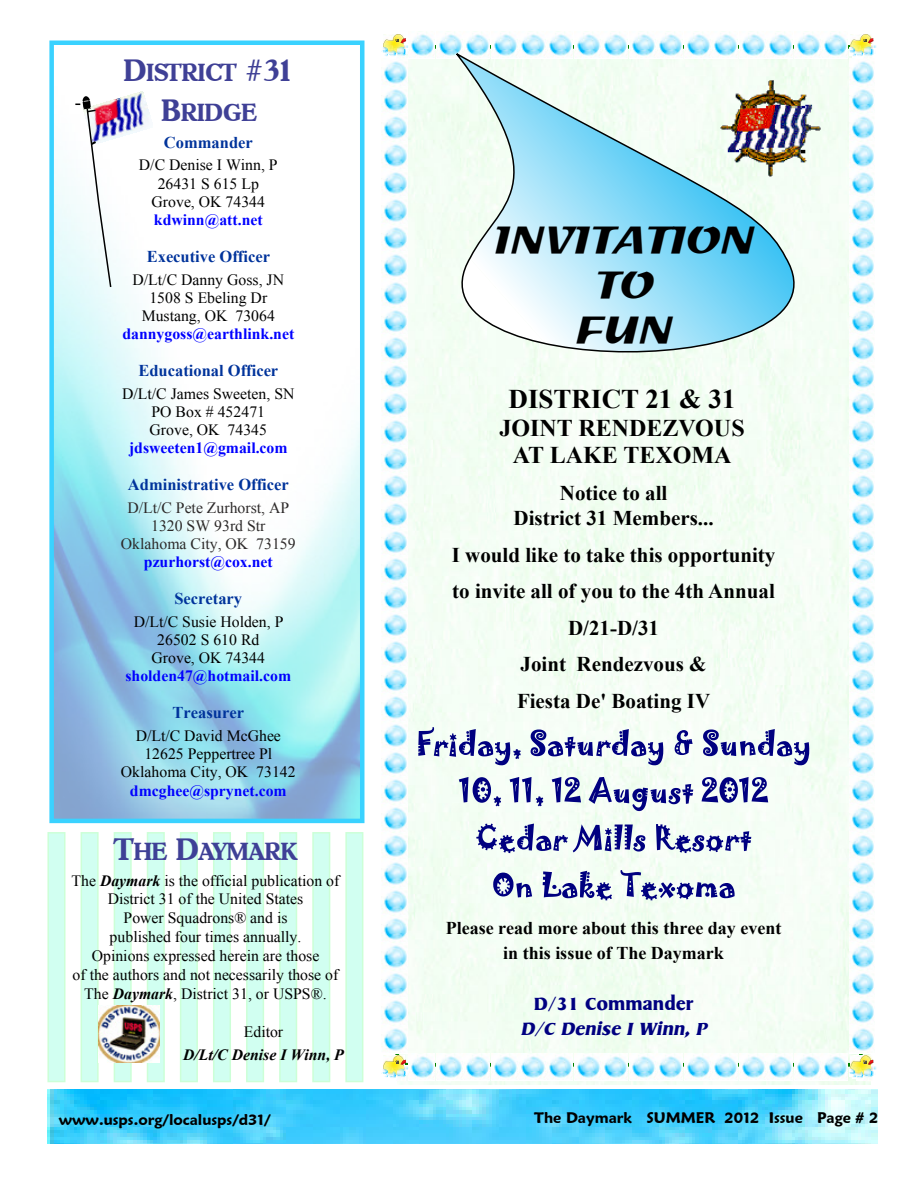
<style>
.page{position:relative;width:918px;height:1188px;background:#fff}
.page>*{position:absolute;margin:0;border:0;box-sizing:border-box;transform-origin:0 0}
.t1{font:36px/45px "Sprint SF";color:#000;text-align:center}
.t2{font:700 27px "Times New Roman";color:#000}
.t3{font:24px/40.2px "Budoken SF Bold";color:#3f4096;text-align:center}
.t4{font:700 24px/27.6px "Times New Roman";color:#000;text-align:center}
.t5{font:700 21px/36.6px "Times New Roman";color:#000;text-align:center}
.t6{font:italic 21px "Opera SF Bold";color:#000080}
.t7{font:21px "Opera SF Bold";color:#000080}
.t8{font:700 18px/25.2px "Times New Roman";color:#000;text-align:center}
.t9{font:700 16.5px "Times New Roman";color:#00339b}
.t10{font:15.75px/18.1px "Times New Roman";color:#000;text-align:center}
.t11{font:700 15.75px "Times New Roman";color:#00f}
.t12{font:15.75px/18.1px "Times New Roman";color:#2d2a2a;text-align:center}
.t13{font:italic 700 15.75px "Times New Roman";color:#000}
.t14{font:600 15px "Maiandra GD";color:#000}
.s1{font-size:30px}
.s2{font-weight:700;font-style:italic}
</style>
<div class="page">
<div style="left:49px;top:41px;width:315px;height:782px;border:4px solid #3ad2ff"></div>
<img style="left:111px;top:92px;width:42px;height:48px">
<svg style="left:75px;top:96px;width:36px;height:191px"></svg>
<img style="left:47px;top:1089px;width:830px;height:54px">
<svg style="left:47px;top:832px;width:317px;height:251px;fill:#d1fff1"></svg>
<img style="left:98px;top:1005px;width:61px;height:58px">
<img style="left:409px;top:34px;width:53px;height:18px">
<img style="left:464px;top:34px;width:53px;height:18px">
<img style="left:519px;top:34px;width:81px;height:18px">
<img style="left:602px;top:34px;width:53px;height:18px">
<img style="left:657px;top:34px;width:53px;height:18px">
<img style="left:712px;top:34px;width:53px;height:18px">
<img style="left:767px;top:34px;width:53px;height:18px">
<img style="left:822px;top:34px;width:26px;height:18px">
<img style="left:849px;top:59px;width:25px;height:994px">
<img style="left:409px;top:1053px;width:53px;height:27px">
<img style="left:464px;top:1053px;width:53px;height:27px">
<img style="left:519px;top:1053px;width:81px;height:27px">
<img style="left:602px;top:1053px;width:53px;height:27px">
<img style="left:657px;top:1053px;width:53px;height:27px">
<img style="left:712px;top:1053px;width:53px;height:27px">
<img style="left:767px;top:1053px;width:53px;height:27px">
<img style="left:822px;top:1053px;width:26px;height:27px">
<img style="left:384px;top:61px;width:23px;height:992px">
<svg style="left:382px;top:34px;width:27px;height:22px"></svg>
<svg style="left:849px;top:34px;width:27px;height:25px"></svg>
<svg style="left:849px;top:1056px;width:27px;height:24px"></svg>
<svg style="left:382px;top:1056px;width:27px;height:24px"></svg>
<svg style="left:395px;top:52px;width:466px;height:331px"></svg>
<svg style="left:418px;top:727px;width:103px;height:38px"></svg>
<svg style="left:531px;top:729px;width:132px;height:36px"></svg>
<svg style="left:675px;top:730px;width:18px;height:25px"></svg>
<svg style="left:703px;top:729px;width:106px;height:36px"></svg>
<svg style="left:459px;top:777px;width:42px;height:29px"></svg>
<svg style="left:510px;top:777px;width:33px;height:29px"></svg>
<svg style="left:552px;top:777px;width:29px;height:25px"></svg>
<svg style="left:589px;top:777px;width:104px;height:34px"></svg>
<svg style="left:702px;top:777px;width:66px;height:26px"></svg>
<svg style="left:476px;top:824px;width:169px;height:29px"></svg>
<svg style="left:656px;top:824px;width:95px;height:29px"></svg>
<svg style="left:493px;top:873px;width:39px;height:24px"></svg>
<svg style="left:543px;top:871px;width:69px;height:29px"></svg>
<svg style="left:621px;top:870px;width:114px;height:30px"></svg>
<img style="left:720px;top:80px;width:100px;height:97px">
<h3 class="t3" style="left:124px;top:55px;width:172px"><span class="s1">D</span>ISTRICT <span class="s1">#31<br>B</span>RIDGE</h3>
<p class="t9" style="left:164px;top:136px;width:90px">Commander</p>
<p class="t10" style="left:139px;top:158px;width:140px">D/C Denise I Winn, P<br>26431 S 615 Lp<br>Grove, OK 74344</p>
<p class="t11" style="left:154px;top:214px;width:110px">kdwinn@att.net</p>
<p class="t9" style="left:147px;top:251px;width:125px">Executive Officer</p>
<p class="t10" style="left:133px;top:272px;width:153px">D/Lt/C Danny Goss, JN<br>1508 S Ebeling Dr<br>Mustang, OK 73064</p>
<p class="t11" style="left:122px;top:328px;width:173px">dannygoss@earthlink.net</p>
<p class="t9" style="left:138px;top:365px;width:141px">Educational Officer</p>
<p class="t10" style="left:122px;top:386px;width:174px">D/Lt/C James Sweeten, SN<br>PO Box # 452471<br>Grove, OK 74345</p>
<p class="t11" style="left:129px;top:442px;width:160px">jdsweeten1@gmail.com</p>
<p class="t9" style="left:128px;top:479px;width:162px">Administrative Officer</p>
<p class="t12" style="left:121px;top:500px;width:176px">D/Lt/C Pete Zurhorst, AP<br>1320 SW 93rd Str<br>Oklahoma City, OK 73159</p>
<p class="t11" style="left:144px;top:557px;width:130px">pzurhorst@cox.net</p>
<p class="t9" style="left:174px;top:593px;width:69px">Secretary</p>
<p class="t10" style="left:134px;top:614px;width:151px">D/Lt/C Susie Holden, P<br>26502 S 610 Rd<br>Grove, OK 74344</p>
<p class="t11" style="left:125px;top:671px;width:167px">sholden47@hotmail.com</p>
<p class="t9" style="left:173px;top:707px;width:73px">Treasurer</p>
<p class="t10" style="left:121px;top:728px;width:176px">D/Lt/C David McGhee<br>12625 Peppertree Pl<br>Oklahoma City, OK 73142</p>
<p class="t11" style="left:130px;top:785px;width:158px">dmcghee@sprynet.com</p>
<h3 class="t3" style="left:114px;top:834px;width:185px"><span class="s1">T</span>HE <span class="s1">D</span>AYMARK</h3>
<p class="t10" style="left:72px;top:873px;width:269px;line-height:18.9px">The <span class="s2">Daymark</span> is the official publication of District 31 of the United States<br>Power Squadrons® and is<br>published four times annually.<br>Opinions expressed herein are those<br>of the authors and not necessarily those of The <span class="s2">Daymark</span>, District 31, or USPS®.</p>
<p class="t10" style="left:244px;top:1025px;width:41px">Editor</p>
<p class="t13" style="left:183px;top:1049px;width:162px">D/Lt/C Denise I Winn, P</p>
<p class="t14" style="left:59px;top:1114px;width:214px">www.usps.org/localusps/d31/</p>
<h1 class="t1" style="left:492px;top:218px;width:262px">INVITATION<br>TO<br>FUN</h1>
<h2 class="t2" style="left:509px;top:390px;width:228px">DISTRICT 21 &amp; 31</h2>
<h3 class="t4" style="left:499px;top:416px;width:247px">JOINT RENDEZVOUS<br>AT LAKE TEXOMA</h3>
<h3 class="t5" style="left:514px;top:482px;width:202px;line-height:25.2px">Notice to all<br>District 31 Members...</h3>
<h3 class="t5" style="left:452px;top:538px;width:325px">I would like to take this opportunity to invite all of you to the 4th Annual<br>D/21-D/31<br>Joint Rendezvous &amp;<br>Fiesta De' Boating IV</h3>
<p class="t8" style="left:446px;top:917px;width:337px">Please read more about this three day event in this issue of The Daymark</p>
<h3 class="t7" style="left:534px;top:994px;width:161px">D/31 Commander</h3>
<h3 class="t6" style="left:521px;top:1020px;width:187px">D/C Denise I Winn, P</h3>
<p class="t14" style="left:534px;top:1112px;width:346px">The Daymark SUMMER 2012 Issue Page # 2</p>
</div>
